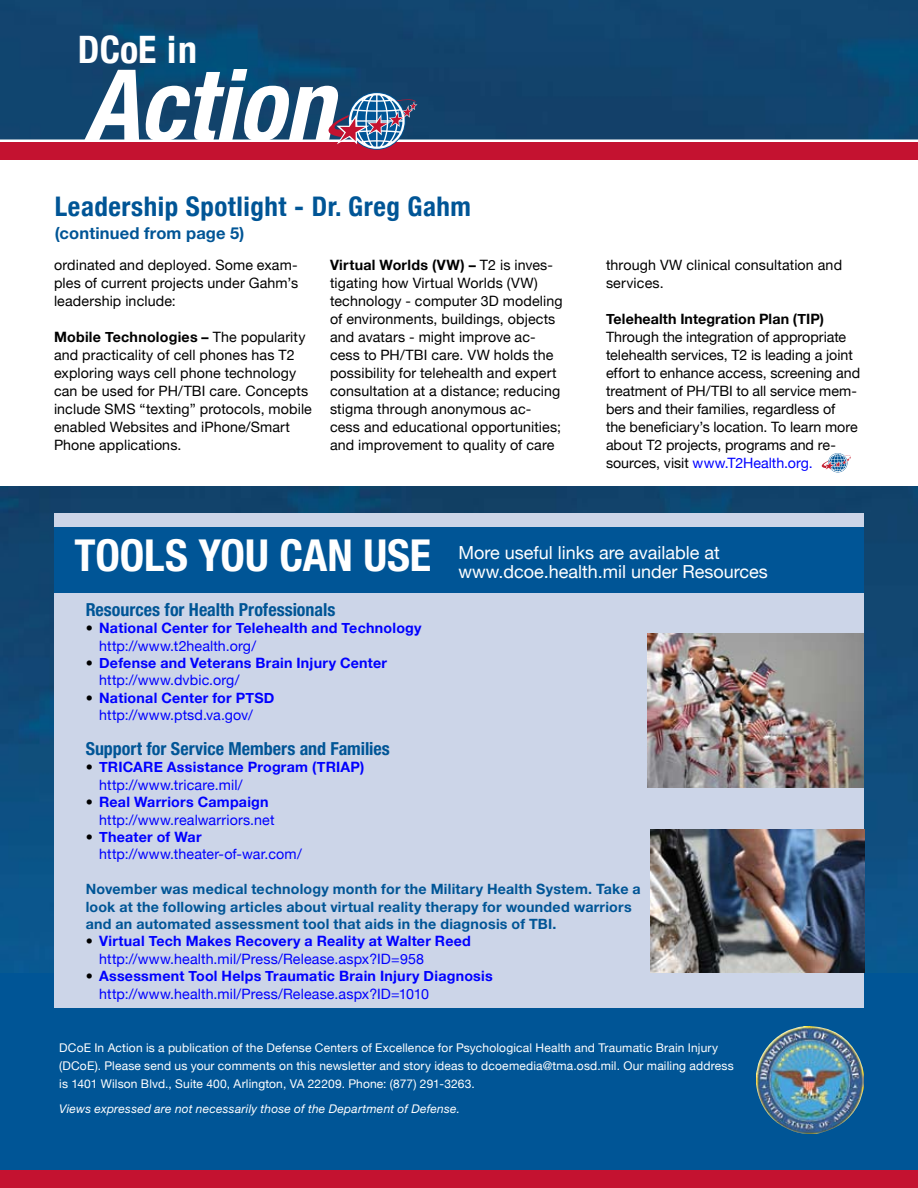
<style>
.page{position:relative;width:918px;height:1188px;background:#fff}
.page>*{position:absolute;margin:0;border:0;box-sizing:border-box;transform-origin:0 0}
.t1{font:italic 700 condensed 98.25px "Helvetica Neue LT Std";color:#fff}
.t2{font:700 condensed 44.25px "Helvetica Neue LT Std";letter-spacing:-.005em;color:#fff}
.t3{font:700 condensed 37.8px "Helvetica Neue";color:#fff}
.t4{font:700 condensed 27px "Helvetica Neue";letter-spacing:.02em;color:#005596}
.t5{font:700 condensed 18px "Helvetica Neue LT Std";color:#005596}
.t6{font:18px/19.5px "Helvetica Neue";color:#fff}
.t7{font:700 16.5px "Helvetica Neue LT Std";letter-spacing:.01em;color:#005596}
.t8{font:14.25px/18px "Helvetica Neue";letter-spacing:.01em;color:#000}
.t9{font:700 14.25px/17.4px "Helvetica Neue";letter-spacing:.015em;color:#00f}
.t10{font:14.25px/17.4px "Helvetica Neue";letter-spacing:.01em;color:#00f}
.t11{font:700 14.25px/17.4px "Helvetica Neue LT Std";letter-spacing:.015em;color:#005596}
.t12{font:700 14.25px "Helvetica Neue";letter-spacing:.005em;color:#000}
.t13{font:12px/18px "Helvetica Neue";letter-spacing:.015em;color:#fff}
.t14{font:italic 12px "Helvetica Neue LT Std";letter-spacing:.02em;color:#fff}
.t15{font:600 3.15px "Myriad Pro";color:#000}
.t16{font:3.15px "Myriad Pro";color:#000}
.t17{font:1.5px "Myriad Pro";color:#000}
.s1{font-weight:700}
.s2{color:#00f}
.s3{font-weight:400;color:#000}
.s4{font-weight:400}
.s5{color:#000}
</style>
<div class="page">
<div style="left:0;top:486px;width:918px;height:692px;background:#005596"></div>
<img style="left:0;top:486px;width:918px;height:487px">
<div style="left:54px;top:513px;width:810px;height:495px;background:#ccd5e8"></div>
<div style="left:54px;top:527px;width:810px;height:66px;background:#005596"></div>
<img style="left:648px;top:633px;width:216px;height:154px">
<img style="left:651px;top:830px;width:214px;height:142px">
<img style="left:756px;top:1026px;width:108px;height:108px">
<img style="left:0;top:0;width:917px;height:139px">
<div style="left:0;top:1170px;width:918px;height:18px;background:#c41230"></div>
<div style="left:0;top:142px;width:918px;height:18px;background:#c41230"></div>
<svg style="left:322px;top:92px;width:96px;height:58px"></svg>
<hr style="left:917px;top:0;width:1px;height:151px;background:#005596">
<svg style="left:821px;top:453px;width:30px;height:19px"></svg>
<h3 class="t3" style="left:78px;top:27px;width:121px">DCoE in</h3>
<h1 class="t1" style="left:84px;top:46px;width:251px">Action</h1>
<h3 class="t4" style="left:55px;top:190px;width:418px">Leadership Spotlight - Dr. Greg Gahm</h3>
<p class="t7" style="left:55px;top:222px;width:191px">(continued from page 5)</p>
<p class="t8" style="left:54px;top:256px;width:246px;text-align:justify">ordinated and deployed. Some exam&shy;ples of current projects under Gahm’s leadership include:</p>
<p class="t8" style="left:54px;top:328px;width:259px"><span class="s1">Mobile Technologies –</span> The popularity and practicality of cell phones has T2 exploring ways cell phone technology can be used for PH/TBI care. Concepts include SMS “texting” protocols, mobile enabled Websites and iPhone/Smart Phone applications.</p>
<p class="t8" style="left:330px;top:256px;width:234px"><span class="s1">Virtual Worlds (VW) –</span> T2 is inves&shy;tigating how Virtual Worlds (VW) technology - computer 3D modeling of environments, buildings, objects and avatars - might improve ac&shy;cess to PH/TBI care. VW holds the possibility for telehealth and expert consultation at a distance; reducing stigma through anonymous ac&shy;cess and educational opportunities; and improvement to quality of care</p>
<p class="t8" style="left:606px;top:256px;width:238px">through VW clinical consultation and services.</p>
<p class="t12" style="left:606px;top:310px;width:220px">Telehealth Integration Plan (TIP)</p>
<p class="t8" style="left:606px;top:328px;width:256px">Through the integration of appropriate telehealth services, T2 is leading a joint effort to enhance access, screening and treatment of PH/TBI to all service mem&shy;bers and their families, regardless of<br>the beneficiary’s location. To learn more about T2 projects, programs and re&shy;sources, visit <span class="s2">www.T2Health.org.</span></p>
<p class="t15" style="left:828px;top:389px;width:18px">1234567890</p>
<p class="t17" style="left:828px;top:395px;width:14px">Myriad Pro Regular</p>
<p class="t16" style="left:828px;top:404px;width:17px">1234567890</p>
<h2 class="t2" style="left:75px;top:528px;width:358px">TOOLS YOU CAN USE</h2>
<p class="t6" style="left:459px;top:542px;width:311px">More useful links are available at www.dcoe.health.mil under Resources</p>
<p class="t5" style="left:86px;top:599px;width:251px">Resources for Health Professionals</p>
<p class="t9" style="left:99px;top:619px;width:324px;text-indent:-14px"><span class="s3">•</span> National Center for Telehealth and Technology <span class="s4">http://www.t2health.org/</span></p>
<p class="t9" style="left:99px;top:654px;width:290px;text-indent:-13px"><span class="s3">•</span> Defense and Veterans Brain Injury Center <span class="s4">http://www.dvbic.org/</span></p>
<p class="t10" style="left:86px;top:689px;width:190px;text-align:center"><span class="s5">•</span> <span class="s1">National Center for PTSD </span>http://www.ptsd.va.gov/</p>
<p class="t5" style="left:86px;top:738px;width:306px">Support for Service Members and Families</p>
<p class="t9" style="left:99px;top:758px;width:267px;text-indent:-14px"><span class="s3">•</span> TRICARE Assistance Program (TRIAP) <span class="s4">http://www.tricare.mil/</span></p>
<p class="t10" style="left:99px;top:793px;width:177px;text-indent:-13px"><span class="s5">•</span> <span class="s1">Real Warriors Campaign </span>http://www.realwarriors.net</p>
<p class="t10" style="left:99px;top:828px;width:204px;text-indent:-13px"><span class="s5">•</span> <span class="s1">Theater of War </span>http://www.theater-of-war.com/</p>
<p class="t11" style="left:86px;top:880px;width:557px">November was medical technology month for the Military Health System. Take a look at the following articles about virtual reality therapy for wounded warriors and an automated assessment tool that aids in the diagnosis of TBI.</p>
<p class="t10" style="left:99px;top:932px;width:373px;text-indent:-13px"><span class="s5">•</span> <span class="s1">Virtual Tech Makes Recovery a Reality at Walter Reed </span>http://www.health.mil/Press/Release.aspx?ID=958</p>
<p class="t9" style="left:99px;top:967px;width:395px;text-indent:-13px"><span class="s3">•</span> Assessment Tool Helps Traumatic Brain Injury Diagnosis <span class="s4">http://www.health.mil/Press/Release.aspx?ID=1010</span></p>
<p class="t13" style="left:59px;top:1039px;width:676px">DCoE In Action is a publication of the Defense Centers of Excellence for Psychological Health and Traumatic Brain Injury (DCoE). Please send us your comments on this newsletter and story ideas to dcoemedia@tma.osd.mil. Our mailing address is 1401 Wilson Blvd., Suite 400, Arlington, VA 22209. Phone: (877) 291-3263.</p>
<p class="t14" style="left:59px;top:1102px;width:402px">Views expressed are not necessarily those of the Department of Defense.</p>
</div>
